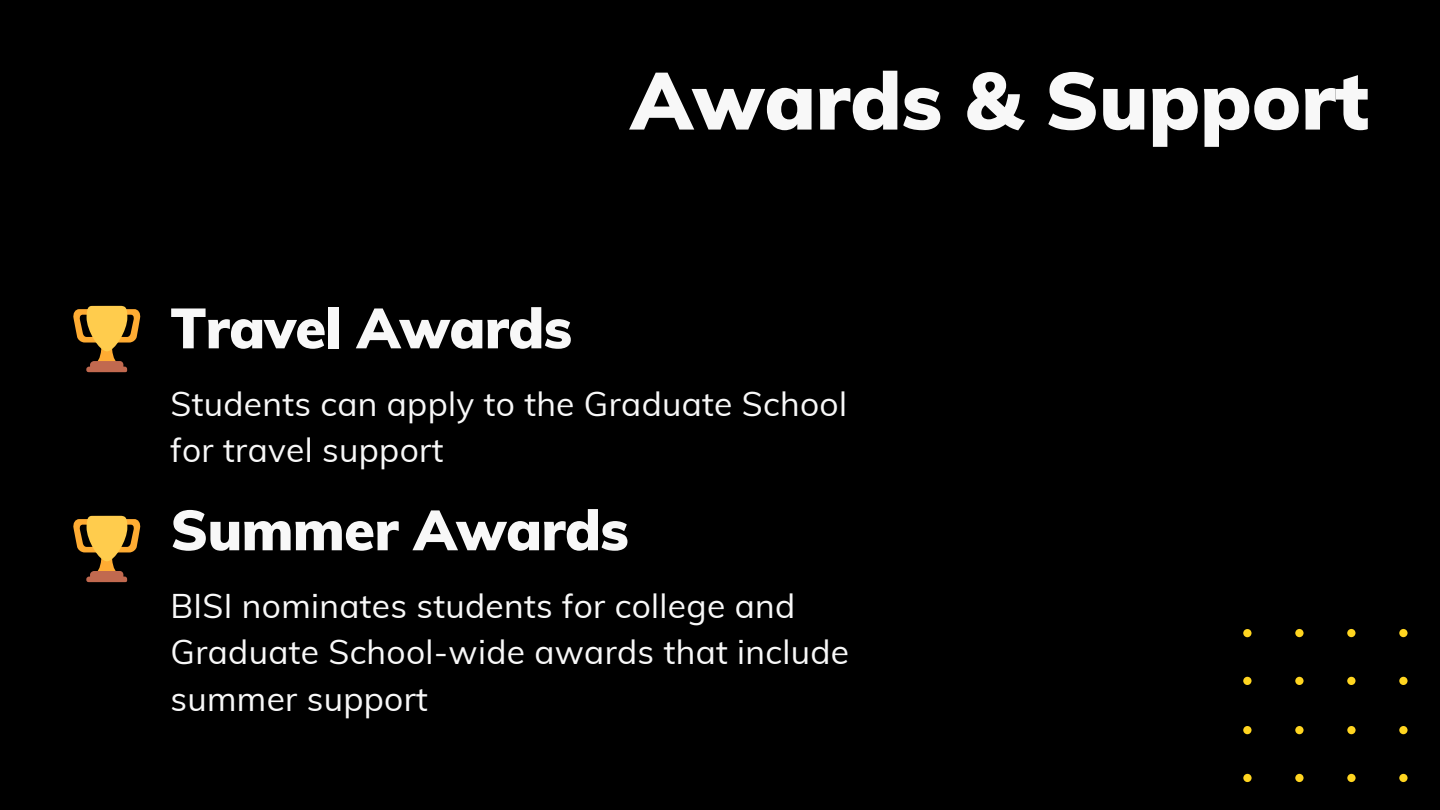
<style>
.page{position:relative;width:1440px;height:810px;background:#000}
.page>*{position:absolute;margin:0;border:0;box-sizing:border-box;transform-origin:0 0}
.t1{font:900 80px "Muli";color:#f8f8f8}
.t2{font:900 56px "Muli";letter-spacing:-.01em;color:#f8f8f8}
.t3{font:33.5px/46.7px "Muli";letter-spacing:.01em;color:#f8f8f8}
</style>
<div class="page">
<svg style="left:1243px;top:629px;width:165px;height:154px"></svg>
<svg style="left:73px;top:516px;width:67px;height:66px"></svg>
<svg style="left:73px;top:306px;width:67px;height:66px"></svg>
<h1 class="t1" style="left:631px;top:49px;width:739px">Awards &amp; Support</h1>
<h2 class="t2" style="left:171px;top:292px;width:403px">Travel Awards</h2>
<p class="t3" style="left:171px;top:380px;width:678px">Students can apply to the Graduate School for travel support</p>
<h2 class="t2" style="left:171px;top:494px;width:460px">Summer Awards</h2>
<p class="t3" style="left:171px;top:582px;width:680px">BISI nominates students for college and<br>Graduate School-wide awards that include summer support</p>
</div>
